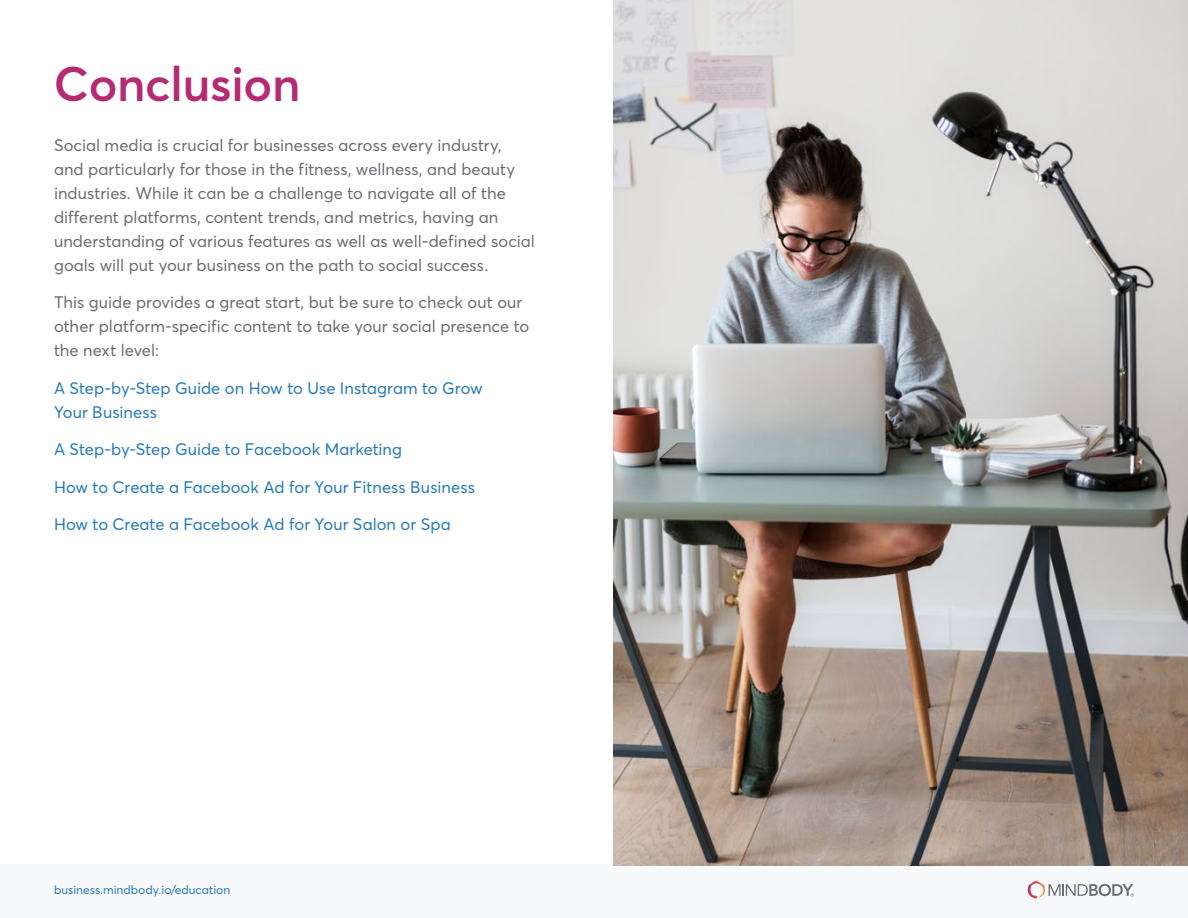
<style>
.page{position:relative;width:1188px;height:918px;background:#fff}
.page>*{position:absolute;margin:0;border:0;box-sizing:border-box;transform-origin:0 0}
.t1{font:600 48px "Averta";letter-spacing:-.005em;color:#b52b72}
.t2{font:16.5px/24px "Averta";letter-spacing:.005em;color:#696b73}
.t3{font:16.5px/24px "Averta";letter-spacing:.005em;color:#2579ba}
.t4{font:12px "Averta";color:#2579ba}
</style>
<div class="page">
<div style="left:0;top:864px;width:1188px;height:54px;background:#f8f9fa"></div>
<svg style="left:1028px;top:881px;width:11px;height:17px"></svg>
<svg style="left:1049px;top:884px;width:85px;height:13px"></svg>
<img style="left:613px;top:0;width:575px;height:865px">
<h1 class="t1" style="left:54px;top:50px;width:248px">Conclusion</h1>
<p class="t2" style="left:54px;top:132px;width:482px">Social media is crucial for businesses across every industry, and particularly for those in the fitness, wellness, and beauty industries. While it can be a challenge to navigate all of the different platforms, content trends, and metrics, having an understanding of various features as well as well-defined social goals will put your business on the path to social success.</p>
<p class="t2" style="left:54px;top:290px;width:477px">This guide provides a great start, but be sure to check out our other platform-specific content to take your social presence to the next level:</p>
<p class="t3" style="left:54px;top:375px;width:430px">A Step-by-Step Guide on How to Use Instagram to Grow<br>Your Business</p>
<p class="t3" style="left:54px;top:437px;width:350px">A Step-by-Step Guide to Facebook Marketing</p>
<p class="t3" style="left:54px;top:474px;width:422px">How to Create a Facebook Ad for Your Fitness Business</p>
<p class="t3" style="left:54px;top:512px;width:398px">How to Create a Facebook Ad for Your Salon or Spa</p>
<p class="t4" style="left:54px;top:881px;width:178px">business.mindbody.io/education</p>
</div>
